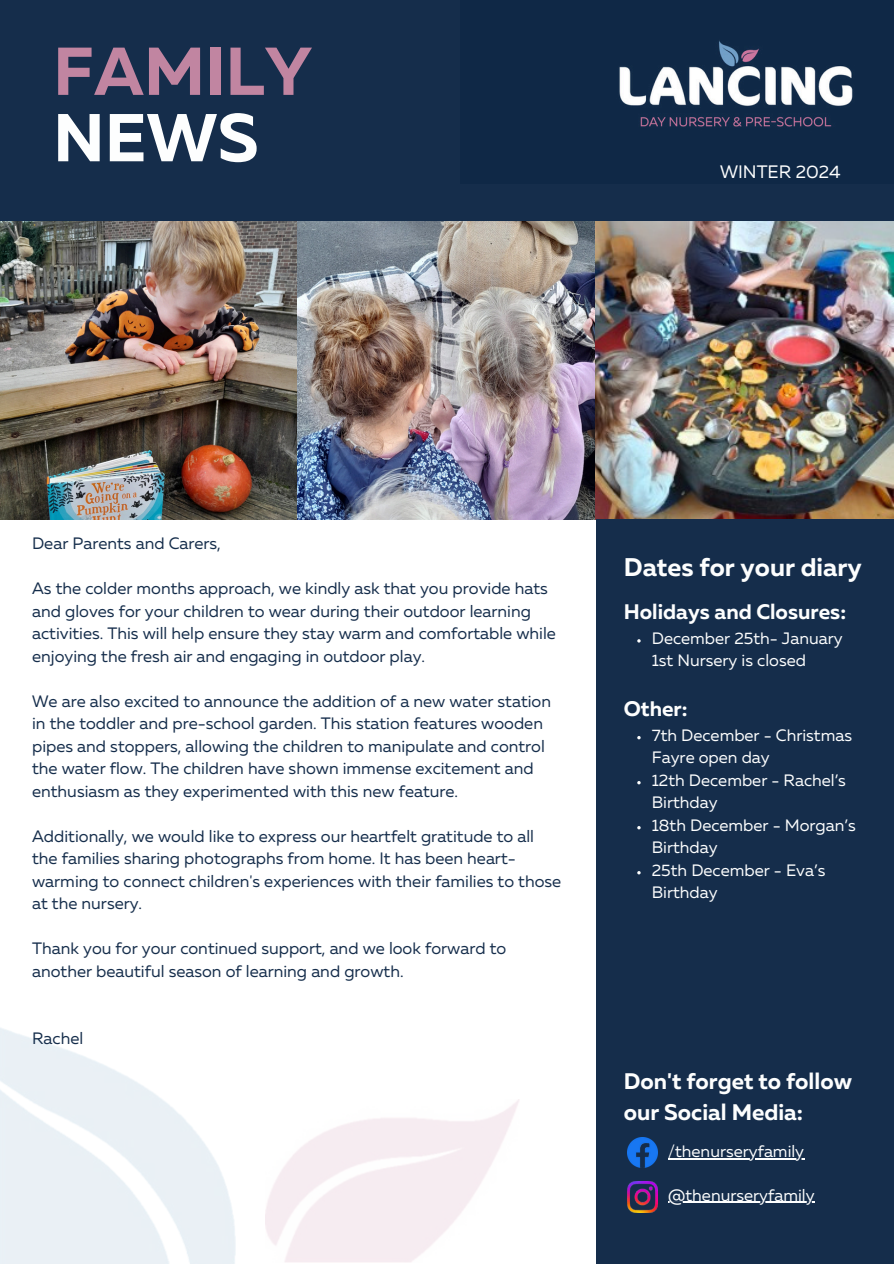
<style>
.page{position:relative;width:894px;height:1264px;background:#fff}
.page>*{position:absolute;margin:0;border:0;box-sizing:border-box;transform-origin:0 0}
.t1{font:700 67.5px "Muller";color:#c185a1}
.t2{font:700 67.5px "Muller";color:#fdfefe}
.t3{font:700 25.5px "Muller";color:#fdfefe}
.t4{font:700 22.5px/31.5px "Muller";color:#fdfefe}
.t5{font:700 21px "Muller";color:#fdfefe}
.t6{font:18px "Muller";color:#fdfefe}
.t7{font:16.5px/22.5px "Muller";color:#152d4b}
.t8{font:16.5px/22.5px "Muller";color:#fdfefe}
</style>
<div class="page">
<div style="left:0;top:0;width:893px;height:221px;background:#152d4b"></div>
<img style="left:0;top:221px;width:893px;height:298px">
<div style="left:595px;top:519px;width:298px;height:744px;background:#152d4b"></div>
<img style="left:627px;top:1137px;width:30px;height:30px">
<img style="left:627px;top:1181px;width:30px;height:31px">
<img style="left:619px;top:41px;width:234px;height:86px">
<hr style="left:668px;top:1157px;width:136px;height:1px;background:#fdfefe">
<hr style="left:668px;top:1201px;width:146px;height:1px;background:#fdfefe">
<h1 class="t1" style="left:53px;top:29px;width:260px">FAMILY</h1>
<h1 class="t2" style="left:53px;top:96px;width:207px">NEWS</h1>
<p class="t6" style="left:719px;top:160px;width:122px">WINTER 2024</p>
<p class="t7" style="left:32px;top:532px;width:190px">Dear Parents and Carers,</p>
<p class="t7" style="left:32px;top:577px;width:525px">As the colder months approach, we kindly ask that you provide hats and gloves for your children to wear during their outdoor learning activities. This will help ensure they stay warm and comfortable while enjoying the fresh air and engaging in outdoor play.</p>
<p class="t7" style="left:32px;top:689px;width:520px">We are also excited to announce the addition of a new water station in the toddler and pre-school garden. This station features wooden pipes and stoppers, allowing the children to manipulate and control the water flow. The children have shown immense excitement and enthusiasm as they experimented with this new feature.</p>
<p class="t7" style="left:32px;top:824px;width:530px">Additionally, we would like to express our heartfelt gratitude to all the families sharing photographs from home. It has been heart&shy;warming to connect children's experiences with their families to those at the nursery.</p>
<p class="t7" style="left:32px;top:937px;width:475px">Thank you for your continued support, and we look forward to another beautiful season of learning and growth.</p>
<p class="t7" style="left:32px;top:1027px;width:53px">Rachel</p>
<h2 class="t3" style="left:623px;top:551px;width:239px">Dates for your diary</h2>
<p class="t5" style="left:623px;top:598px;width:224px">Holidays and Closures:</p>
<p class="t8" style="left:651px;top:626px;width:192px">December 25th- January<br>1st Nursery is closed</p>
<p class="t5" style="left:623px;top:695px;width:65px">Other:</p>
<p class="t8" style="left:651px;top:723px;width:205px">7th December - Christmas<br>Fayre open day<br>12th December - Rachel’s<br>Birthday<br>18th December - Morgan’s<br>Birthday<br>25th December - Eva’s<br>Birthday</p>
<h3 class="t4" style="left:623px;top:1064px;width:230px">Don't forget to follow our Social Media:</h3>
<p class="t8" style="left:668px;top:1139px;width:137px">/thenurseryfamily</p>
<p class="t8" style="left:668px;top:1183px;width:148px">@thenurseryfamily</p>
</div>
